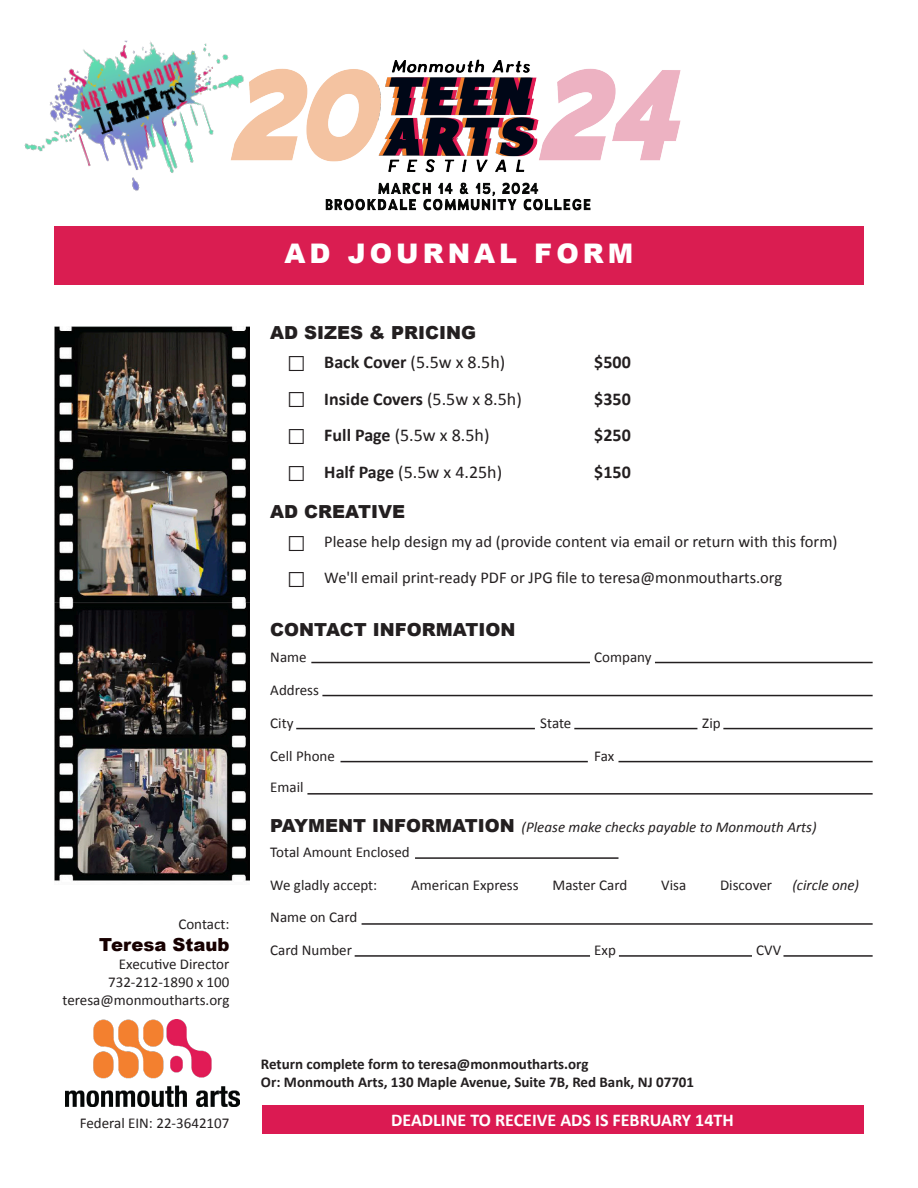
<style>
.page{position:relative;width:918px;height:1188px;background:#fff}
.page>*{position:absolute;margin:0;border:0;box-sizing:border-box;transform-origin:0 0}
.t1{font:900 27px "Arial";letter-spacing:.15em;color:#fff}
.t2{font:18px "Calibri";color:#231f20}
.t3{font:900 18px "Arial";color:#231f20}
.t4{font:700 18px "Calibri";color:#231f20}
.t5{font:700 18px "Calibri";color:#fff}
.t6{font:900 18px "Arial";color:#170000}
.t7{font:16.5px "Calibri";color:#231f20}
.t8{font:15px "Calibri";color:#231f20}
.t9{font:700 15px "Calibri";color:#231f20}
.t10{font:italic 15px "Calibri";color:#231f20}
.s1{font-weight:700}
.s2{font-weight:400}
.s3{font-family:"Arial";font-weight:900;font-style:normal;font-size:18px}
</style>
<div class="page">
<div style="left:262px;top:1106px;width:602px;height:28px;background:#db1a52"></div>
<hr style="left:311px;top:662px;width:279px;height:1px;background:#231f20">
<hr style="left:655px;top:662px;width:218px;height:1px;background:#231f20">
<hr style="left:322px;top:695px;width:551px;height:1px;background:#231f20">
<hr style="left:296px;top:728px;width:239px;height:1px;background:#231f20">
<hr style="left:574px;top:728px;width:123px;height:1px;background:#231f20">
<hr style="left:723px;top:728px;width:150px;height:1px;background:#231f20">
<hr style="left:341px;top:761px;width:247px;height:1px;background:#231f20">
<hr style="left:619px;top:761px;width:254px;height:1px;background:#231f20">
<hr style="left:307px;top:793px;width:566px;height:2px;background:#231f20">
<hr style="left:415px;top:857px;width:204px;height:2px;background:#231f20">
<hr style="left:362px;top:923px;width:511px;height:2px;background:#231f20">
<hr style="left:355px;top:955px;width:235px;height:2px;background:#231f20">
<hr style="left:619px;top:955px;width:133px;height:2px;background:#231f20">
<hr style="left:783px;top:955px;width:90px;height:2px;background:#231f20">
<div style="left:54px;top:227px;width:810px;height:58px;background:#da1d51"></div>
<img style="left:65px;top:1020px;width:174px;height:86px">
<img style="left:24px;top:41px;width:203px;height:150px">
<img style="left:195px;top:55px;width:486px;height:156px">
<img style="left:55px;top:326px;width:195px;height:555px">
<p class="t8" style="left:178px;top:914px;width:53px">Contact:</p>
<p class="t6" style="left:99px;top:931px;width:132px">Teresa Staub</p>
<p class="t8" style="left:119px;top:954px;width:112px">Executive Director</p>
<p class="t8" style="left:108px;top:972px;width:123px">732-212-1890 x 100</p>
<p class="t8" style="left:63px;top:990px;width:168px">teresa@monmoutharts.org</p>
<p class="t8" style="left:80px;top:1113px;width:151px">Federal EIN: 22-3642107</p>
<p class="t1" style="left:285px;top:234px;width:350px">AD JOURNAL FORM</p>
<p class="t3" style="left:270px;top:320px;width:207px">AD SIZES &amp; PRICING</p>
<p class="t2" style="left:324px;top:350px;width:182px"><span class="s1">Back Cover</span> (5.5w x 8.5h)</p>
<p class="t4" style="left:594px;top:350px;width:38px">$500</p>
<p class="t4" style="left:324px;top:386px;width:199px">Inside Covers <span class="s2">(5.5w x 8.5h)</span></p>
<p class="t4" style="left:594px;top:386px;width:38px">$350</p>
<p class="t2" style="left:324px;top:423px;width:167px"><span class="s1">Full Page</span> (5.5w x 8.5h)</p>
<p class="t4" style="left:594px;top:423px;width:38px">$250</p>
<p class="t2" style="left:324px;top:460px;width:179px"><span class="s1">Half Page</span> (5.5w x 4.25h)</p>
<p class="t4" style="left:594px;top:459px;width:38px">$150</p>
<p class="t3" style="left:270px;top:498px;width:136px">AD CREATIVE</p>
<p class="t7" style="left:324px;top:530px;width:515px">Please help design my ad (provide content via email or return with this form)</p>
<p class="t7" style="left:324px;top:566px;width:460px">We'll email print-ready PDF or JPG file to teresa@monmoutharts.org</p>
<p class="t3" style="left:270px;top:617px;width:247px">CONTACT INFORMATION</p>
<p class="t8" style="left:270px;top:646px;width:38px">Name</p>
<p class="t8" style="left:594px;top:646px;width:59px">Company</p>
<p class="t8" style="left:270px;top:679px;width:50px">Address</p>
<p class="t8" style="left:270px;top:712px;width:25px">City</p>
<p class="t8" style="left:540px;top:712px;width:33px">State</p>
<p class="t8" style="left:702px;top:712px;width:20px">Zip</p>
<p class="t8" style="left:270px;top:745px;width:66px">Cell Phone</p>
<p class="t8" style="left:594px;top:745px;width:22px">Fax</p>
<p class="t8" style="left:270px;top:777px;width:35px">Email</p>
<p class="t10" style="left:270px;top:817px;width:548px"><span class="s3">PAYMENT INFORMATION</span> (Please make checks payable to Monmouth Arts)</p>
<p class="t8" style="left:270px;top:842px;width:141px">Total Amount Enclosed</p>
<p class="t8" style="left:270px;top:875px;width:109px">We gladly accept:</p>
<p class="t8" style="left:411px;top:875px;width:109px">American Express</p>
<p class="t8" style="left:553px;top:875px;width:76px">Master Card</p>
<p class="t8" style="left:661px;top:875px;width:26px">Visa</p>
<p class="t8" style="left:720px;top:875px;width:53px">Discover</p>
<p class="t10" style="left:792px;top:875px;width:68px">(circle one)</p>
<p class="t8" style="left:270px;top:907px;width:88px">Name on Card</p>
<p class="t8" style="left:270px;top:940px;width:83px">Card Number</p>
<p class="t8" style="left:594px;top:940px;width:23px">Exp</p>
<p class="t8" style="left:756px;top:940px;width:27px">CVV</p>
<p class="t9" style="left:261px;top:1053px;width:329px">Return complete form to teresa@monmoutharts.org</p>
<p class="t9" style="left:261px;top:1071px;width:435px">Or: Monmouth Arts, 130 Maple Avenue, Suite 7B, Red Bank, NJ 07701</p>
<p class="t5" style="left:391px;top:1107px;width:344px">DEADLINE TO RECEIVE ADS IS FEBRUARY 14TH</p>
</div>
